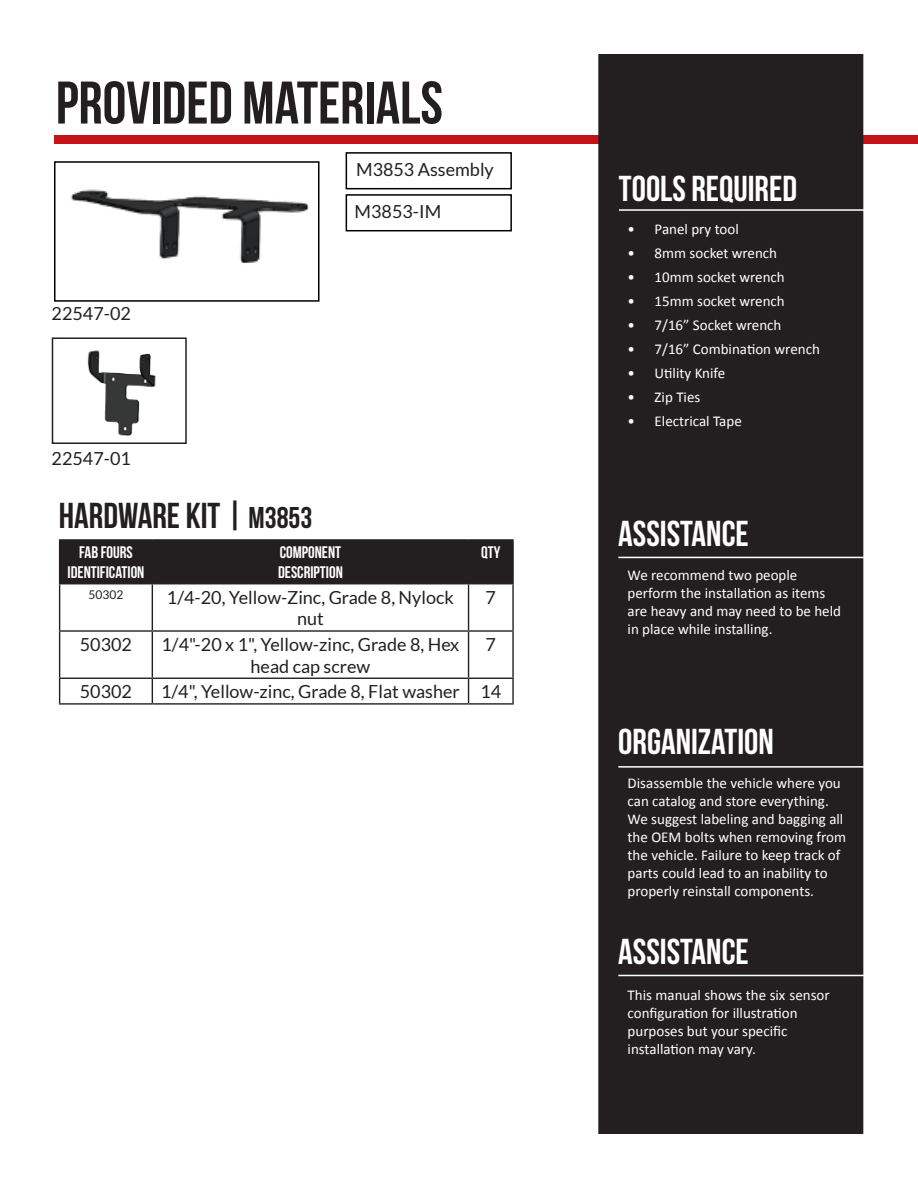
<style>
.page{position:relative;width:918px;height:1188px;background:#fff}
.page>*{position:absolute;margin:0;border:0;box-sizing:border-box;transform-origin:0 0}
.t1{font:60px "Bebas Neue";color:#231f20}
.t2{font:36px "Bebas Neue";color:#fff}
.t3{font:36px "Bebas Neue";color:#231f20}
.t4{font:18px/21.6px "Lato";color:#231f20;text-align:center}
.t5{font:16.8px "Bebas Neue";color:#fff}
.t6{font:15px/18px "Calibri";color:#fff}
.t7{font:12px "Lato";color:#231f20}
.s1{font-size:30px}
</style>
<div class="page">
<div style="left:54px;top:135px;width:864px;height:9px;background:#c6131b"></div>
<div style="left:599px;top:55px;width:264px;height:1078px;background:#231f20"></div>
<div style="left:598px;top:54px;width:265px;height:1080px;border:2px solid #231f20"></div>
<hr style="left:619px;top:209px;width:258px;height:2px;background:#fff">
<hr style="left:618px;top:766px;width:269px;height:2px;background:#fff">
<hr style="left:618px;top:557px;width:269px;height:1px;background:#fff">
<div style="left:60px;top:541px;width:452px;height:42px;background:#231f20"></div>
<hr style="left:59px;top:539px;width:93px;height:2px;background:#231f20">
<hr style="left:59px;top:541px;width:1px;height:42px;background:#231f20">
<hr style="left:152px;top:539px;width:317px;height:2px;background:#231f20">
<hr style="left:152px;top:541px;width:1px;height:42px;background:#231f20">
<hr style="left:469px;top:539px;width:45px;height:2px;background:#231f20">
<hr style="left:468px;top:541px;width:1px;height:42px;background:#231f20">
<hr style="left:512px;top:541px;width:2px;height:42px;background:#231f20">
<hr style="left:59px;top:583px;width:93px;height:1px;background:#231f20">
<hr style="left:59px;top:584px;width:1px;height:46px;background:#231f20">
<hr style="left:152px;top:583px;width:317px;height:1px;background:#231f20">
<hr style="left:152px;top:584px;width:1px;height:46px;background:#231f20">
<hr style="left:469px;top:583px;width:45px;height:1px;background:#231f20">
<hr style="left:468px;top:584px;width:1px;height:46px;background:#231f20">
<hr style="left:512px;top:584px;width:2px;height:46px;background:#231f20">
<hr style="left:59px;top:630px;width:93px;height:2px;background:#231f20">
<hr style="left:59px;top:632px;width:1px;height:46px;background:#231f20">
<hr style="left:152px;top:630px;width:317px;height:2px;background:#231f20">
<hr style="left:152px;top:632px;width:1px;height:46px;background:#231f20">
<hr style="left:469px;top:630px;width:45px;height:2px;background:#231f20">
<hr style="left:468px;top:632px;width:1px;height:46px;background:#231f20">
<hr style="left:512px;top:632px;width:2px;height:46px;background:#231f20">
<hr style="left:59px;top:678px;width:93px;height:1px;background:#231f20">
<svg style="left:59px;top:679px;width:1px;height:24px"></svg>
<hr style="left:152px;top:678px;width:317px;height:1px;background:#231f20">
<svg style="left:152px;top:679px;width:1px;height:24px"></svg>
<hr style="left:469px;top:678px;width:45px;height:1px;background:#231f20">
<svg style="left:468px;top:679px;width:1px;height:24px"></svg>
<hr style="left:512px;top:679px;width:2px;height:24px;background:#231f20">
<hr style="left:59px;top:703px;width:93px;height:2px;background:#231f20">
<hr style="left:152px;top:703px;width:317px;height:2px;background:#231f20">
<hr style="left:469px;top:703px;width:45px;height:2px;background:#231f20">
<hr style="left:618px;top:975px;width:269px;height:1px;background:#fff">
<div style="left:52px;top:337px;width:135px;height:107px;border:2px solid #231f20"></div>
<div style="left:54px;top:161px;width:266px;height:141px;border:2px solid #000"></div>
<div style="left:346px;top:152px;width:166px;height:37px;border:2px solid #000"></div>
<div style="left:346px;top:194px;width:166px;height:37px;border:2px solid #000"></div>
<img style="left:70px;top:189px;width:239px;height:75px">
<img style="left:87px;top:350px;width:69px;height:86px">
<p class="t1" style="left:56px;top:70px;width:389px">PROVIDED MATERIALS</p>
<p class="t4" style="left:52px;top:303px;width:81px">22547-02</p>
<p class="t4" style="left:356px;top:159px;width:139px">M3853 Assembly</p>
<p class="t4" style="left:355px;top:201px;width:88px">M3853-IM</p>
<p class="t4" style="left:52px;top:447px;width:81px">22547-01</p>
<p class="t3" style="left:59px;top:496px;width:255px">HARDWARE KIT | <span class="s1">M3853</span></p>
<p class="t5" style="left:79px;top:543px;width:55px">FAB FOURS</p>
<p class="t5" style="left:67px;top:563px;width:78px">IDENTIFICATION</p>
<p class="t5" style="left:280px;top:543px;width:63px">COMPONENT</p>
<p class="t5" style="left:278px;top:563px;width:66px">DESCRIPTION</p>
<p class="t5" style="left:481px;top:543px;width:21px">QTY</p>
<p class="t7" style="left:89px;top:588px;width:36px">50302</p>
<p class="t4" style="left:167px;top:586px;width:288px">1/4-20, Yellow-Zinc, Grade 8, Nylock nut</p>
<p class="t4" style="left:486px;top:586px;width:12px">7</p>
<p class="t4" style="left:80px;top:634px;width:54px">50302</p>
<p class="t4" style="left:162px;top:634px;width:299px">1/4"-20 x 1", Yellow-zinc, Grade 8, Hex head cap screw</p>
<p class="t4" style="left:486px;top:634px;width:12px">7</p>
<p class="t4" style="left:80px;top:681px;width:54px">50302</p>
<p class="t4" style="left:161px;top:681px;width:300px">1/4", Yellow-zinc, Grade 8, Flat washer</p>
<p class="t4" style="left:480px;top:681px;width:22px">14</p>
<p class="t2" style="left:619px;top:168px;width:180px">TOOLS REQUIRED</p>
<p class="t6" style="left:628px;top:219px;width:113px">• Panel pry tool</p>
<p class="t6" style="left:628px;top:243px;width:151px">• 8mm socket wrench</p>
<p class="t6" style="left:628px;top:267px;width:159px">• 10mm socket wrench</p>
<p class="t6" style="left:628px;top:291px;width:159px">• 15mm socket wrench</p>
<p class="t6" style="left:628px;top:315px;width:155px">• 7/16” Socket wrench</p>
<p class="t6" style="left:628px;top:339px;width:194px">• 7/16” Combination wrench</p>
<p class="t6" style="left:628px;top:363px;width:99px">• Utility Knife</p>
<p class="t6" style="left:628px;top:387px;width:74px">• Zip Ties</p>
<p class="t6" style="left:628px;top:411px;width:116px">• Electrical Tape</p>
<p class="t2" style="left:618px;top:514px;width:132px">ASSISTANCE</p>
<p class="t6" style="left:628px;top:566px;width:215px">We recommend two people perform the installation as items are heavy and may need to be held in place while installing.</p>
<p class="t2" style="left:618px;top:722px;width:157px">ORGANIZATION</p>
<p class="t6" style="left:628px;top:773px;width:220px">Disassemble the vehicle where you can catalog and store everything.<br>We suggest labeling and bagging all the OEM bolts when removing from the vehicle. Failure to keep track of parts could lead to an inability to properly reinstall components.</p>
<p class="t2" style="left:618px;top:932px;width:132px">ASSISTANCE</p>
<p class="t6" style="left:628px;top:986px;width:204px">This manual shows the six sensor configuration for illustration purposes but your specific installation may vary.</p>
</div>
